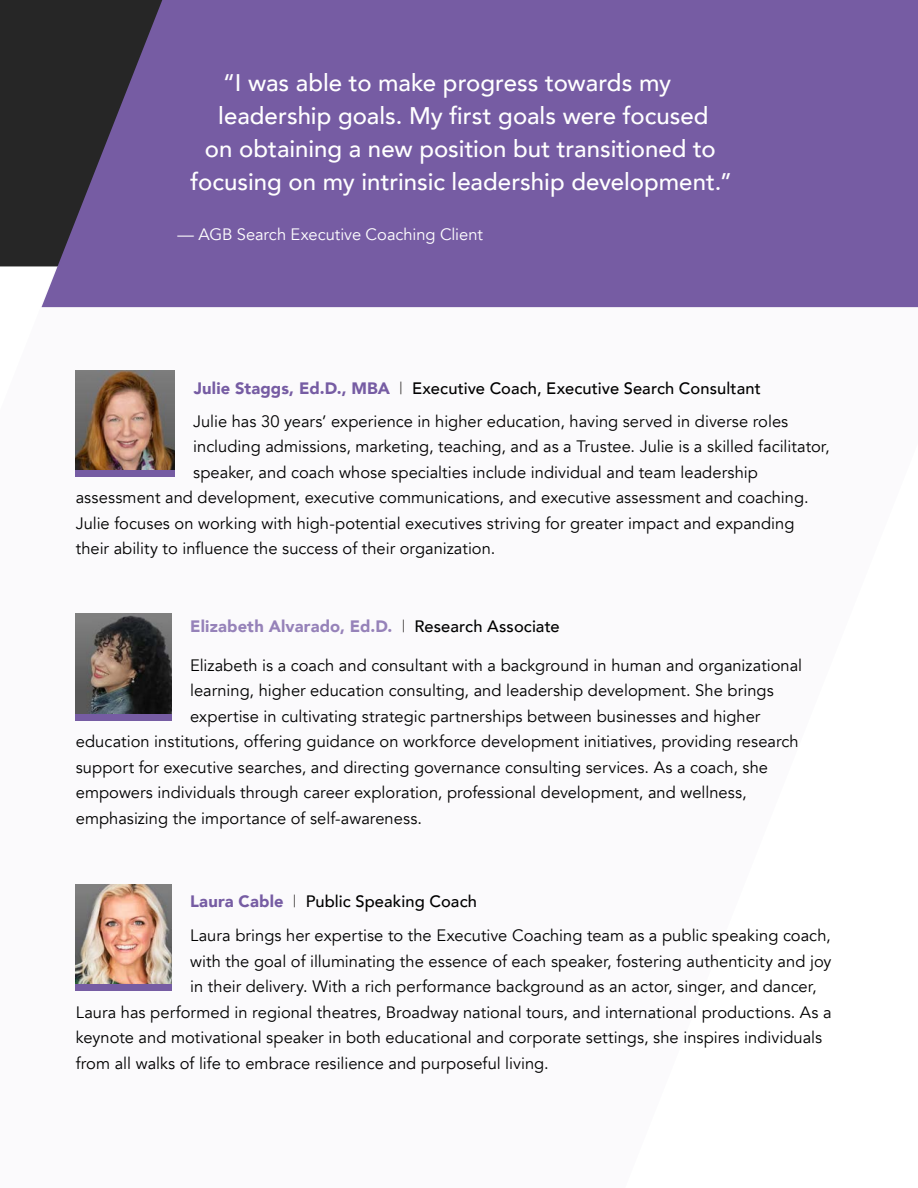
<style>
.page{position:relative;width:918px;height:1188px;background:#fff}
.page>*{position:absolute;margin:0;border:0;box-sizing:border-box;transform-origin:0 0}
.intro_14_roman{font:500 24px "Avenir";color:#fff}
.intro_14_roman-2{font:16.5px "Avenir";color:#000}
.intro_14_roman-3{font:500 16.5px "Avenir";letter-spacing:.005em;color:#000}
.intro_14_roman-4{font:900 16.5px "Avenir";letter-spacing:.01em;color:#9682b9}
.intro_14_roman-5{font:16.5px "Avenir";letter-spacing:-.005em;color:#fff}
.s1{font-weight:900;color:#765ca3}
.s2{font-weight:400;color:#545150}
.s3{font-weight:500;color:#000}
</style>
<div class="page">
<div style="left:0;top:0;width:42px;height:266px;background:#262626"></div>
<div style="left:42px;top:0;width:876px;height:307px;background:#765ca3"></div>
<img style="left:76px;top:370px;width:99px;height:100px">
<div style="left:76px;top:470px;width:99px;height:7px;background:#765ca3"></div>
<img style="left:76px;top:884px;width:96px;height:100px">
<div style="left:76px;top:984px;width:96px;height:7px;background:#765ca3"></div>
<img style="left:76px;top:614px;width:96px;height:100px">
<div style="left:76px;top:714px;width:96px;height:6px;background:#765ca3"></div>
<p class="intro_14_roman" style="left:223px;top:62px;width:450px">“I was able to make progress towards my</p>
<p class="intro_14_roman" style="left:218px;top:95px;width:492px">leadership goals. My first goals were focused</p>
<p class="intro_14_roman" style="left:205px;top:128px;width:512px">on obtaining a new position but transitioned to</p>
<p class="intro_14_roman" style="left:191px;top:161px;width:543px">focusing on my intrinsic leadership development.”</p>
<p class="intro_14_roman-5" style="left:178px;top:225px;width:307px">— AGB Search Executive Coaching Client</p>
<p class="intro_14_roman-3" style="left:194px;top:374px;width:569px"><span class="s1">Julie Staggs, Ed.D., MBA</span> <span class="s2">|</span> Executive Coach, Executive Search Consultant</p>
<p class="intro_14_roman-2" style="left:193px;top:411px;width:597px">Julie has 30 years’ experience in higher education, having served in diverse roles</p>
<p class="intro_14_roman-2" style="left:193px;top:437px;width:638px">including admissions, marketing, teaching, and as a Trustee. Julie is a skilled facilitator,</p>
<p class="intro_14_roman-2" style="left:193px;top:462px;width:566px">speaker, and coach whose specialties include individual and team leadership</p>
<p class="intro_14_roman-2" style="left:76px;top:488px;width:734px">assessment and development, executive communications, and executive assessment and coaching.</p>
<p class="intro_14_roman-2" style="left:76px;top:513px;width:720px">Julie focuses on working with high-potential executives striving for greater impact and expanding</p>
<p class="intro_14_roman-2" style="left:76px;top:539px;width:421px">their ability to influence the success of their organization.</p>
<p class="intro_14_roman-4" style="left:190px;top:612px;width:371px">Elizabeth Alvarado, Ed.D. <span class="s2">|</span> <span class="s3">Research Associate</span></p>
<p class="intro_14_roman-2" style="left:190px;top:655px;width:614px">Elizabeth is a coach and consultant with a background in human and organizational</p>
<p class="intro_14_roman-2" style="left:190px;top:681px;width:585px">learning, higher education consulting, and leadership development. She brings</p>
<p class="intro_14_roman-2" style="left:190px;top:706px;width:572px">expertise in cultivating strategic partnerships between businesses and higher</p>
<p class="intro_14_roman-2" style="left:76px;top:732px;width:725px">education institutions, offering guidance on workforce development initiatives, providing research</p>
<p class="intro_14_roman-2" style="left:76px;top:757px;width:694px">support for executive searches, and directing governance consulting services. As a coach, she</p>
<p class="intro_14_roman-2" style="left:76px;top:783px;width:672px">empowers individuals through career exploration, professional development, and wellness,</p>
<p class="intro_14_roman-2" style="left:76px;top:808px;width:348px">emphasizing the importance of self-awareness.</p>
<p class="intro_14_roman-3" style="left:190px;top:887px;width:288px"><span class="s1">Laura Cable</span> <span class="s2">|</span> Public Speaking Coach</p>
<p class="intro_14_roman-2" style="left:190px;top:926px;width:642px">Laura brings her expertise to the Executive Coaching team as a public speaking coach,</p>
<p class="intro_14_roman-2" style="left:190px;top:951px;width:643px">with the goal of illuminating the essence of each speaker, fostering authenticity and joy</p>
<p class="intro_14_roman-2" style="left:190px;top:977px;width:628px">in their delivery. With a rich performance background as an actor, singer, and dancer,</p>
<p class="intro_14_roman-2" style="left:76px;top:1002px;width:758px">Laura has performed in regional theatres, Broadway national tours, and international productions. As a</p>
<p class="intro_14_roman-2" style="left:76px;top:1028px;width:748px">keynote and motivational speaker in both educational and corporate settings, she inspires individuals</p>
<p class="intro_14_roman-2" style="left:76px;top:1053px;width:475px">from all walks of life to embrace resilience and purposeful living.</p>
</div>
